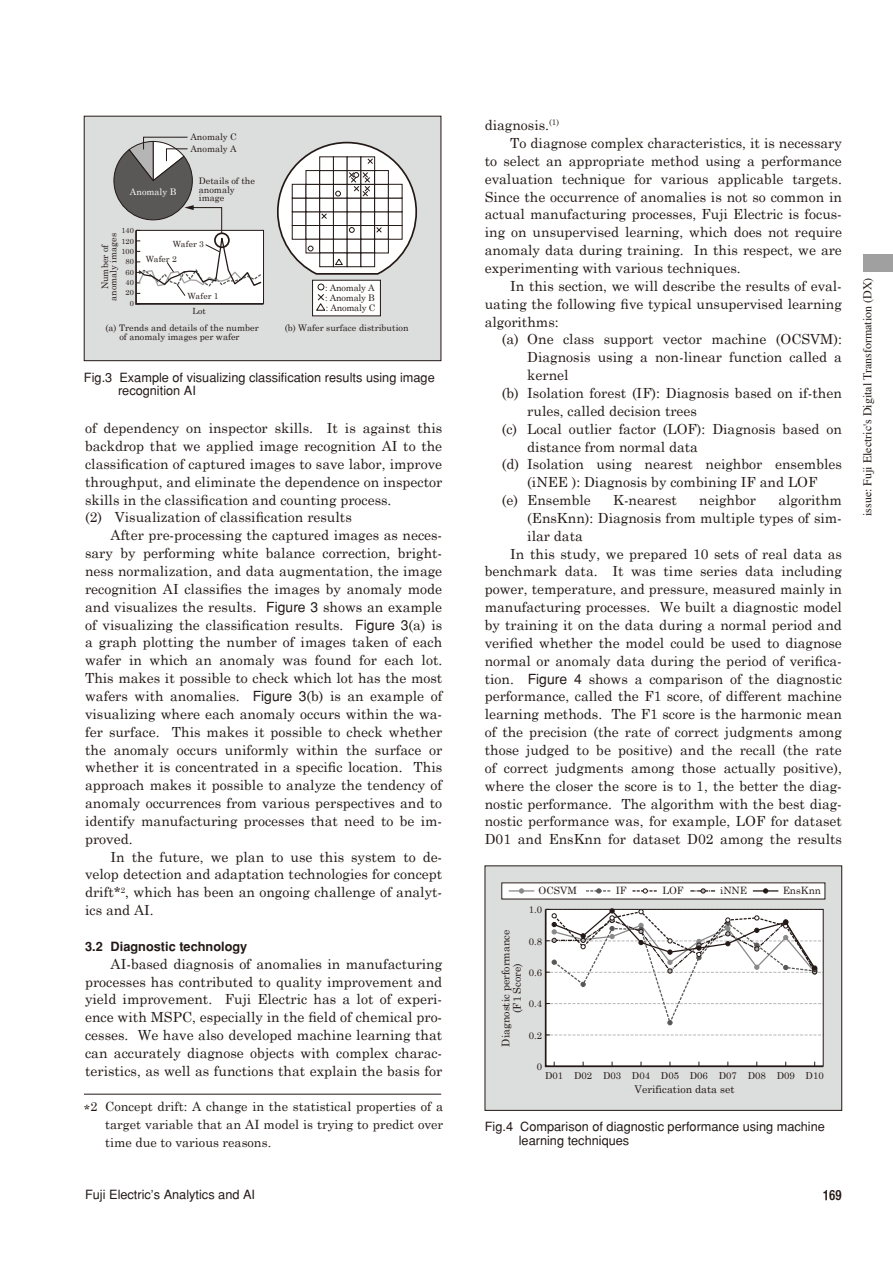
<style>
.page{position:relative;width:893px;height:1263px;background:#fff}
.page>*{position:absolute;margin:0;border:0;box-sizing:border-box;transform-origin:0 0}
.t1{font:13.95px/17.9px "Century Schoolbook";color:#231916;text-align:justify}
.t2{font:13.95px "Helvetica CY Bold";color:#231916}
.t3{font:12.75px/13.6px "Helvetica";color:#231916}
.t4{font:12.75px/17.9px "Century Schoolbook";color:#231916;text-align:justify}
.t5{font:700 12.75px "Helvetica";color:#231916}
.t6{font:12px "Times";color:#231916}
.t7{font:10.65px/11.1px "Century Schoolbook";color:#231916;text-align:center}
.t8{font:10.05px "Century Schoolbook";color:#231916}
.t9{font:9.6px "Century Schoolbook";color:#231916}
.t10{font:9px/8.6px "Century Schoolbook";color:#231916;text-align:center}
.t11{font:9px "Century Schoolbook";color:#fff}
.t12{font:8.55px "Century Schoolbook";color:#231916}
.t13{font:7.5px/10.4px "Century Schoolbook";color:#231916;text-align:right}
.s1{font-family:"Helvetica"}
</style>
<div class="page">
<div style="left:863px;top:254px;width:30px;height:17px;background:#a0a0a1"></div>
<div style="left:84px;top:116px;width:357px;height:245px;background:#dcdddd"></div>
<svg style="left:277px;top:141px;width:141px;height:134px"></svg>
<div style="left:313px;top:280px;width:67px;height:36px;background:#fff"></div>
<div style="left:312px;top:280px;width:69px;height:36px;border:1px solid #231916"></div>
<svg style="left:113px;top:137px;width:151px;height:168px"></svg>
<svg style="left:316px;top:284px;width:10px;height:27px"></svg>
<div style="left:84px;top:116px;width:357px;height:245px;border:1px solid #231916"></div>
<div style="left:485px;top:866px;width:357px;height:244px;background:#dcdddd"></div>
<div style="left:502px;top:883px;width:323px;height:16px;background:#fff"></div>
<svg style="left:509px;top:888px;width:25px;height:5px"></svg>
<svg style="left:632px;top:888px;width:25px;height:5px"></svg>
<svg style="left:586px;top:888px;width:25px;height:5px"></svg>
<svg style="left:690px;top:888px;width:26px;height:5px"></svg>
<svg style="left:753px;top:888px;width:25px;height:5px"></svg>
<svg style="left:544px;top:908px;width:280px;height:160px;background:#edecec"></svg>
<hr style="left:84px;top:1094px;width:357px;height:1px;background:#231916">
<p class="t11" style="left:130px;top:186px;width:48px">Anomaly B</p>
<p class="t10" style="left:190px;top:131px;width:48px;line-height:11.7px;text-align:left">Anomaly C<br>Anomaly A</p>
<p class="t10" style="left:199px;top:177px;width:58px;text-align:left">Details of the anomaly image</p>
<p class="t13" style="left:121px;top:225px;width:14px">140<br>120<br>100<br>80<br>60<br>40<br>20<br>0</p>
<p class="t10" style="left:100px;top:301px;width:69px;rotate:-90deg">Number of anomaly images</p>
<p class="t12" style="left:173px;top:238px;width:32px">Wafer 3</p>
<p class="t12" style="left:146px;top:254px;width:32px">Wafer 2</p>
<p class="t12" style="left:188px;top:290px;width:32px">Wafer 1</p>
<p class="t12" style="left:192px;top:306px;width:15px">Lot</p>
<p class="t10" style="left:325px;top:282px;width:52px;line-height:10.4px;text-align:justify">: Anomaly A : Anomaly B : Anomaly C</p>
<p class="t10" style="left:106px;top:323px;width:155px">(a) Trends and details of the number of anomaly images per wafer</p>
<p class="t10" style="left:285px;top:323px;width:125px">(b) Wafer surface distribution</p>
<p class="t3" style="left:118px;top:370px;width:318px;text-indent:-34px">Fig.3 Example of visualizing classification results using image recognition AI</p>
<p class="t1" style="left:85px;top:419px;width:359px;text-align:left">of dependency on inspector skills. It is against this backdrop that we applied image recognition AI to the classification of captured images to save labor, improve throughput, and eliminate the dependence on inspector skills in the classification and counting process.<br>(2) Visualization of classification results</p>
<p class="t1" style="left:85px;top:526px;width:359px;text-indent:26px">After pre-processing the captured images as neces&shy;sary by performing white balance correction, bright&shy;ness normalization, and data augmentation, the image recognition AI classifies the images by anomaly mode and visualizes the results. <span class="s1">Figure 3</span> shows an example of visualizing the classification results. <span class="s1">Figure 3</span>(a) is a graph plotting the number of images taken of each wafer in which an anomaly was found for each lot.<br>This makes it possible to check which lot has the most wafers with anomalies. <span class="s1">Figure 3</span>(b) is an example of visualizing where each anomaly occurs within the wa&shy;fer surface. This makes it possible to check whether the anomaly occurs uniformly within the surface or whether it is concentrated in a specific location. This approach makes it possible to analyze the tendency of anomaly occurrences from various perspectives and to identify manufacturing processes that need to be im&shy;proved.</p>
<p class="t1" style="left:85px;top:847px;width:359px;text-indent:26px">In the future, we plan to use this system to de&shy;velop detection and adaptation technologies for concept drift*<sup>2</sup>, which has been an ongoing challenge of analyt&shy;ics and AI.</p>
<p class="t5" style="left:85px;top:939px;width:164px">3.2 Diagnostic technology</p>
<p class="t1" style="left:85px;top:954px;width:359px;text-indent:26px">AI-based diagnosis of anomalies in manufacturing processes has contributed to quality improvement and yield improvement. Fuji Electric has a lot of experi&shy;ence with MSPC, especially in the field of chemical pro&shy;cesses. We have also developed machine learning that can accurately diagnose objects with complex charac&shy;teristics, as well as functions that explain the basis for</p>
<p class="t4" style="left:105px;top:1097px;width:340px;text-indent:-21px">*2 Concept drift: A change in the statistical properties of a target variable that an AI model is trying to predict over time due to various reasons.</p>
<p class="t3" style="left:85px;top:1187px;width:172px">Fuji Electric’s Analytics and AI</p>
<p class="t1" style="left:485px;top:116px;width:76px">diagnosis.<sup>(1)</sup></p>
<p class="t1" style="left:510px;top:134px;width:333px">To diagnose complex characteristics, it is necessary</p>
<p class="t1" style="left:485px;top:152px;width:359px">to select an appropriate method using a performance</p>
<p class="t1" style="left:485px;top:169px;width:359px">evaluation technique for various applicable targets.</p>
<p class="t1" style="left:485px;top:187px;width:359px">Since the occurrence of anomalies is not so common in</p>
<p class="t1" style="left:485px;top:205px;width:359px">actual manufacturing processes, Fuji Electric is focus-</p>
<p class="t1" style="left:485px;top:223px;width:359px">ing on unsupervised learning, which does not require</p>
<p class="t1" style="left:485px;top:241px;width:359px">anomaly data during training. In this respect, we are</p>
<p class="t1" style="left:485px;top:259px;width:258px">experimenting with various techniques.</p>
<p class="t1" style="left:510px;top:276px;width:333px">In this section, we will describe the results of eval-</p>
<p class="t1" style="left:485px;top:294px;width:359px">uating the following five typical unsupervised learning</p>
<p class="t1" style="left:485px;top:312px;width:75px">algorithms:</p>
<p class="t1" style="left:502px;top:330px;width:342px">(a) One class support vector machine (OCSVM):</p>
<p class="t1" style="left:527px;top:348px;width:316px">Diagnosis using a non-linear function called a</p>
<p class="t1" style="left:527px;top:366px;width:43px">kernel</p>
<p class="t1" style="left:502px;top:384px;width:342px">(b) Isolation forest (IF): Diagnosis based on if-then</p>
<p class="t1" style="left:527px;top:401px;width:171px">rules, called decision trees</p>
<p class="t1" style="left:502px;top:419px;width:342px">(c) Local outlier factor (LOF): Diagnosis based on</p>
<p class="t1" style="left:527px;top:437px;width:172px">distance from normal data</p>
<p class="t1" style="left:502px;top:455px;width:342px">(d) Isolation using nearest neighbor ensembles</p>
<p class="t1" style="left:527px;top:473px;width:292px">(iNEE ): Diagnosis by combining IF and LOF</p>
<p class="t1" style="left:502px;top:491px;width:91px">(e) Ensemble</p>
<p class="t1" style="left:613px;top:491px;width:65px">K-nearest</p>
<p class="t1" style="left:699px;top:491px;width:58px">neighbor</p>
<p class="t1" style="left:778px;top:491px;width:65px">algorithm</p>
<p class="t1" style="left:527px;top:509px;width:316px">(EnsKnn): Diagnosis from multiple types of sim-</p>
<p class="t1" style="left:527px;top:526px;width:57px">ilar data</p>
<p class="t1" style="left:510px;top:544px;width:333px">In this study, we prepared 10 sets of real data as</p>
<p class="t1" style="left:485px;top:562px;width:359px">benchmark data. It was time series data including</p>
<p class="t1" style="left:485px;top:580px;width:359px">power, temperature, and pressure, measured mainly in</p>
<p class="t1" style="left:485px;top:598px;width:359px">manufacturing processes. We built a diagnostic model</p>
<p class="t1" style="left:485px;top:616px;width:359px">by training it on the data during a normal period and</p>
<p class="t1" style="left:485px;top:634px;width:359px">verified whether the model could be used to diagnose</p>
<p class="t1" style="left:485px;top:651px;width:359px">normal or anomaly data during the period of verifica-</p>
<p class="t1" style="left:485px;top:669px;width:359px">tion. <span class="s1">Figure 4</span> shows a comparison of the diagnostic</p>
<p class="t1" style="left:485px;top:687px;width:359px">performance, called the F1 score, of different machine</p>
<p class="t1" style="left:485px;top:705px;width:359px">learning methods. The F1 score is the harmonic mean</p>
<p class="t1" style="left:485px;top:723px;width:359px">of the precision (the rate of correct judgments among</p>
<p class="t1" style="left:485px;top:741px;width:359px">those judged to be positive) and the recall (the rate</p>
<p class="t1" style="left:485px;top:758px;width:359px">of correct judgments among those actually positive),</p>
<p class="t1" style="left:485px;top:776px;width:359px">where the closer the score is to 1, the better the diag-</p>
<p class="t1" style="left:485px;top:794px;width:359px">nostic performance. The algorithm with the best diag-</p>
<p class="t1" style="left:485px;top:812px;width:359px">nostic performance was, for example, LOF for dataset</p>
<p class="t1" style="left:485px;top:830px;width:359px">D01 and EnsKnn for dataset D02 among the results</p>
<p class="t8" style="left:539px;top:884px;width:40px">OCSVM</p>
<p class="t8" style="left:616px;top:884px;width:12px">IF</p>
<p class="t8" style="left:662px;top:884px;width:23px">LOF</p>
<p class="t8" style="left:720px;top:884px;width:28px">iNNE</p>
<p class="t8" style="left:783px;top:884px;width:40px">EnsKnn</p>
<p class="t9" style="left:529px;top:904px;width:15px">1.0</p>
<p class="t9" style="left:529px;top:935px;width:15px">0.8</p>
<p class="t9" style="left:529px;top:966px;width:15px">0.6</p>
<p class="t9" style="left:529px;top:998px;width:15px">0.4</p>
<p class="t9" style="left:529px;top:1029px;width:15px">0.2</p>
<p class="t9" style="left:537px;top:1061px;width:7px">0</p>
<p class="t7" style="left:500px;top:1046px;width:118px;rotate:-90deg">Diagnostic performance (F1 Score)</p>
<p class="t9" style="left:545px;top:1069px;width:280px">D01 D02 D03 D04 D05 D06 D07 D08 D09 D10</p>
<p class="t7" style="left:634px;top:1083px;width:102px">Verification data set</p>
<p class="t3" style="left:519px;top:1120px;width:308px;text-indent:-34px">Fig.4 Comparison of diagnostic performance using machine learning techniques</p>
<p class="t2" style="left:823px;top:1186px;width:21px">169</p>
<p class="t6" style="left:856px;top:516px;width:240px;rotate:-90deg">issue: Fuji Electric's Digital Transformation (DX)</p>
</div>
